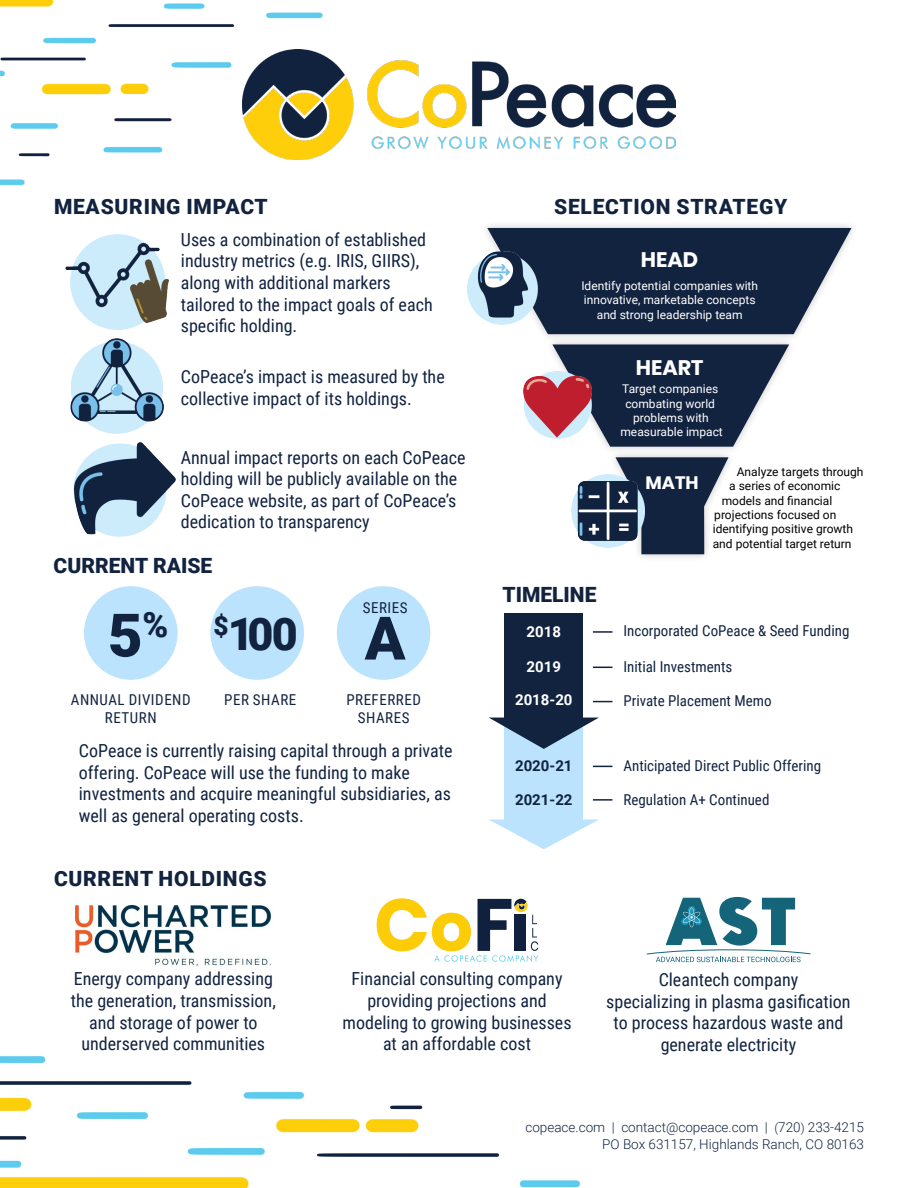
<style>
.page{position:relative;width:918px;height:1188px;background:#fff}
.page>*{position:absolute;margin:0;border:0;box-sizing:border-box;transform-origin:0 0}
.t1{font:900 60px "Roboto";color:#122340}
.t2{font:900 45px "Roboto";color:#122340}
.t3{font:900 21px "Roboto";letter-spacing:.035em;color:#122340}
.t4{font:900 21px "Roboto";color:#122340}
.t5{font:700 21px "Poppins";color:#fff}
.t6{font:18px/21.6px "Roboto Condensed";color:#122340}
.t7{font:700 18px "Poppins";color:#fff}
.t8{font:15px "Roboto Condensed";color:#122340}
.t9{font:15px/18px "Roboto Condensed";letter-spacing:.035em;color:#122340;text-align:center}
.t10{font:700 15px "Roboto";color:#fff}
.t11{font:700 15px "Roboto";color:#122340}
.t12{font:300 13.5px "Roboto";color:#122340}
.t13{font:12px/14.4px "Roboto";color:#fff;text-align:center}
.t14{font:12px "Roboto";color:#000}
.s1{font-size:12px}
</style>
<div class="page">
<img style="left:0;top:0;width:323px;height:235px">
<img style="left:0;top:1056px;width:581px;height:132px">
<div style="left:504px;top:685px;width:79px;height:138px;background:#bbe3fd"></div>
<svg style="left:490px;top:820px;width:108px;height:29px"></svg>
<div style="left:545px;top:336px;width:251px;height:119px;background:#231f20;opacity:.25"></div>
<svg style="left:552px;top:344px;width:237px;height:103px"></svg>
<div style="left:480px;top:220px;width:379px;height:122px;background:#231f20;opacity:.25"></div>
<svg style="left:487px;top:228px;width:365px;height:106px;background:#2c3b54"></svg>
<div style="left:608px;top:449px;width:128px;height:113px;background:#231f20;opacity:.25"></div>
<svg style="left:615px;top:457px;width:114px;height:97px"></svg>
<img style="left:467px;top:251px;width:71px;height:73px">
<img style="left:524px;top:371px;width:68px;height:67px">
<img style="left:572px;top:475px;width:72px;height:72px">
<img style="left:243px;top:49px;width:432px;height:111px">
<svg style="left:647px;top:897px;width:164px;height:65px"></svg>
<svg style="left:377px;top:898px;width:161px;height:64px"></svg>
<img style="left:75px;top:906px;width:197px;height:60px">
<div style="left:84px;top:586px;width:94px;height:94px;background:#bbe3fd;border-radius:50%"></div>
<div style="left:210px;top:586px;width:94px;height:94px;background:#bbe3fd;border-radius:50%"></div>
<div style="left:337px;top:586px;width:93px;height:94px;background:#bbe3fd;border-radius:50%"></div>
<img style="left:65px;top:235px;width:104px;height:94px">
<img style="left:71px;top:338px;width:93px;height:95px">
<img style="left:73px;top:442px;width:103px;height:95px">
<div style="left:504px;top:613px;width:79px;height:109px;background:#122340"></div>
<svg style="left:489px;top:718px;width:109px;height:31px"></svg>
<svg style="left:593px;top:799px;width:19px;height:2px"></svg>
<svg style="left:593px;top:766px;width:19px;height:1px"></svg>
<svg style="left:593px;top:701px;width:19px;height:1px"></svg>
<svg style="left:593px;top:667px;width:19px;height:1px"></svg>
<svg style="left:593px;top:631px;width:19px;height:2px"></svg>
<p class="t3" style="left:54px;top:192px;width:215px">MEASURING IMPACT</p>
<p class="t3" style="left:554px;top:192px;width:235px">SELECTION STRATEGY</p>
<p class="t6" style="left:181px;top:228px;width:253px">Uses a combination of established industry metrics (e.g. IRIS, GIIRS), along with additional markers tailored to the impact goals of each specific holding.</p>
<p class="t6" style="left:181px;top:365px;width:265px">CoPeace’s impact is measured by the collective impact of its holdings.</p>
<p class="t6" style="left:181px;top:446px;width:286px">Annual impact reports on each CoPeace holding will be publicly available on the CoPeace website, as part of CoPeace’s dedication to transparency</p>
<p class="t4" style="left:54px;top:551px;width:160px">CURRENT RAISE</p>
<p class="t8" style="left:363px;top:597px;width:46px">SERIES</p>
<p class="t1" style="left:108px;top:593px;width:62px">5<sup>%</sup></p>
<p class="t2" style="left:214px;top:602px;width:86px"><sup>$</sup>100</p>
<p class="t1" style="left:365px;top:596px;width:42px">A</p>
<p class="t9" style="left:71px;top:690px;width:121px">ANNUAL DIVIDEND</p>
<p class="t8" style="left:105px;top:707px;width:53px">RETURN</p>
<p class="t9" style="left:224px;top:690px;width:74px">PER SHARE</p>
<p class="t9" style="left:346px;top:690px;width:76px">PREFERRED<br>SHARES</p>
<p class="t6" style="left:79px;top:739px;width:375px">CoPeace is currently raising capital through a private offering. CoPeace will use the funding to make investments and acquire meaningful subsidiaries, as well as general operating costs.</p>
<p class="t3" style="left:54px;top:864px;width:214px">CURRENT HOLDINGS</p>
<p class="t5" style="left:641px;top:247px;width:59px">HEAD</p>
<p class="t13" style="left:581px;top:278px;width:178px">Identify potential companies with innovative, marketable concepts and strong leadership team</p>
<p class="t5" style="left:636px;top:355px;width:69px">HEART</p>
<p class="t13" style="left:622px;top:381px;width:98px">Target companies</p>
<p class="t13" style="left:620px;top:396px;width:104px">combating world problems with measurable impact</p>
<p class="t7" style="left:645px;top:472px;width:55px">MATH</p>
<p class="t14" style="left:737px;top:463px;width:128px">Analyze targets through</p>
<p class="t14" style="left:729px;top:478px;width:113px">a series of economic</p>
<p class="t14" style="left:722px;top:492px;width:112px">models and financial</p>
<p class="t14" style="left:714px;top:506px;width:124px">projections focused on</p>
<p class="t14" style="left:713px;top:521px;width:142px">identifying positive growth</p>
<p class="t14" style="left:713px;top:535px;width:140px">and potential target return</p>
<p class="t4" style="left:503px;top:580px;width:95px">TIMELINE</p>
<p class="t10" style="left:527px;top:621px;width:36px">2018</p>
<p class="t8" style="left:623px;top:620px;width:228px">Incorporated CoPeace &amp; Seed Funding</p>
<p class="t10" style="left:527px;top:657px;width:36px">2019</p>
<p class="t8" style="left:623px;top:657px;width:110px">Initial Investments</p>
<p class="t10" style="left:515px;top:689px;width:59px">2018-20</p>
<p class="t8" style="left:623px;top:690px;width:150px">Private Placement Memo</p>
<p class="t11" style="left:515px;top:755px;width:59px">2020-21</p>
<p class="t11" style="left:515px;top:789px;width:59px">2021-22</p>
<p class="t8" style="left:623px;top:755px;width:199px">Anticipated Direct Public Offering</p>
<p class="t8" style="left:623px;top:789px;width:147px">Regulation A+ Continued</p>
<p class="t6" style="left:71px;top:968px;width:207px;text-align:center">Energy company addressing the generation, transmission, and storage of power to underserved communities</p>
<p class="t6" style="left:343px;top:968px;width:230px;text-align:center">Financial consulting company providing projections and modeling to growing businesses at an affordable cost</p>
<p class="t6" style="left:659px;top:968px;width:141px">Cleantech company</p>
<p class="t6" style="left:606px;top:990px;width:246px;text-align:center">specializing in plasma gasification to process hazardous waste and generate electricity</p>
<p class="t12" style="left:525px;top:1118px;width:340px">copeace.com | contact@copeace.com | <span class="s1">(</span>720<span class="s1">)</span> 233-4215</p>
<p class="t12" style="left:602px;top:1134px;width:263px">PO Box 631157, Highlands Ranch, CO 80163</p>
</div>
